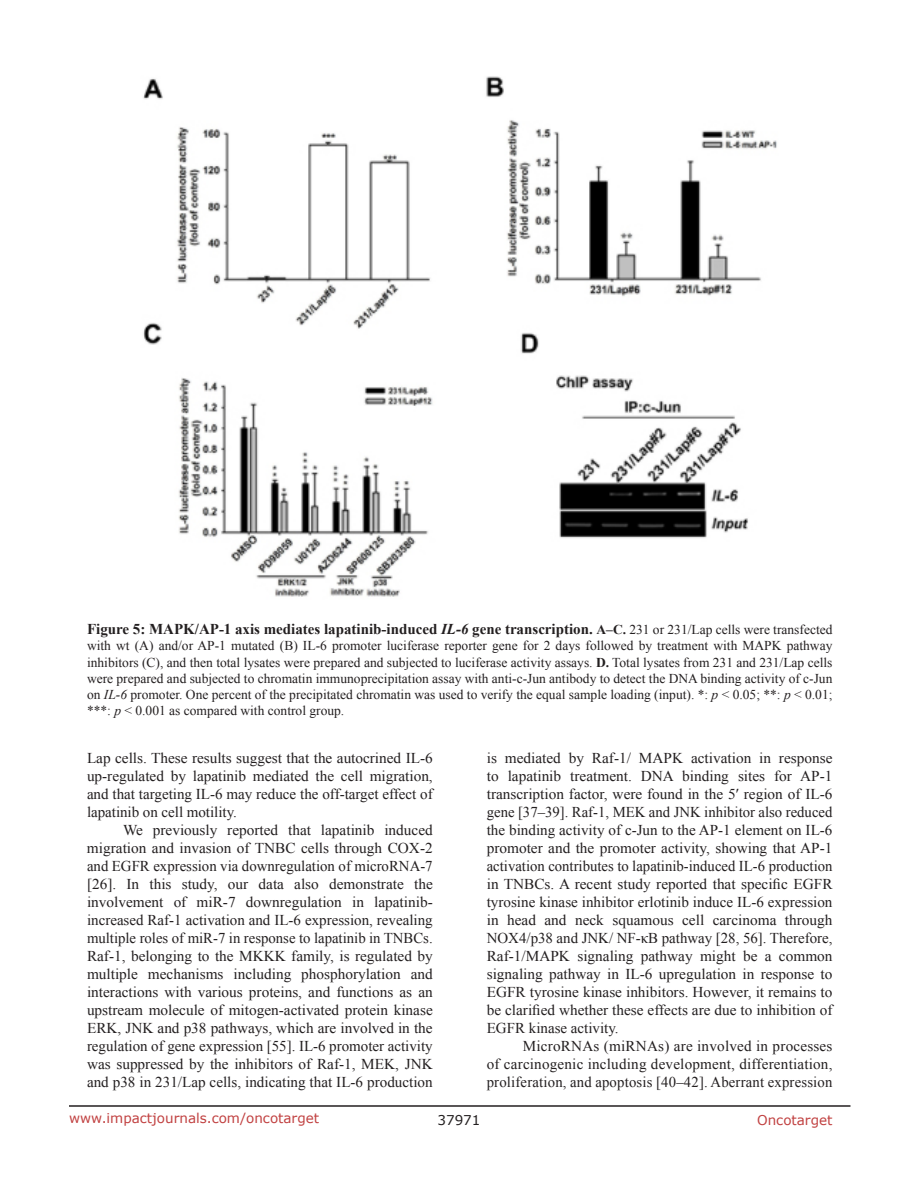
<style>
.page{position:relative;width:918px;height:1188px;background:#fff}
.page>*{position:absolute;margin:0;border:0;box-sizing:border-box;transform-origin:0 0}
.t1{font:15px/18px "Times New Roman";color:#231f20;text-align:justify}
.t2{font:700 15px "Times New Roman";color:#231f20}
.t3{font:13.5px/16.2px "Times New Roman";color:#231f20;text-align:justify}
.t4{font:13.5px "Verdana";color:#c14141}
.t5{font:13.5px "Verdana";color:#231f20}
.s1{font-style:italic}
.s2{font-size:13.5px}
.s3{font-weight:400;font-size:13.5px}
.s4{font-weight:700}
</style>
<div class="page">
<hr style="left:69px;top:1105px;width:781px;height:2px;background:#231f20">
<img style="left:143px;top:76px;width:634px;height:521px">
<p class="t2" style="left:87px;top:619px;width:747px">Figure 5: MAPK/AP-1 axis mediates lapatinib-induced <span class="s1">IL-6</span> gene transcription. <span class="s2">A–C.</span> <span class="s3">231 or 231/Lap cells were transfected</span></p>
<p class="t3" style="left:87px;top:638px;width:747px">with wt (A) and/or AP-1 mutated (B) IL-6 promoter luciferase reporter gene for 2 days followed by treatment with MAPK pathway inhibitors (C), and then total lysates were prepared and subjected to luciferase activity assays. <span class="s4">D.</span> Total lysates from 231 and 231/Lap cells were prepared and subjected to chromatin immunoprecipitation assay with anti-c-Jun antibody to detect the DNA binding activity of c-Jun on <span class="s1">IL-6</span> promoter. One percent of the precipitated chromatin was used to verify the equal sample loading (input). *: <span class="s1">p</span> &lt; 0.05; **: <span class="s1">p</span> &lt; 0.01; ***: <span class="s1">p</span> &lt; 0.001 as compared with control group.</p>
<p class="t1" style="left:87px;top:749px;width:347px">Lap cells. These results suggest that the autocrined IL-6 up-regulated by lapatinib mediated the cell migration, and that targeting IL-6 may reduce the off-target effect of lapatinib on cell motility.</p>
<p class="t1" style="left:87px;top:821px;width:347px;text-indent:36px">We previously reported that lapatinib induced migration and invasion of TNBC cells through COX-2 and EGFR expression via downregulation of microRNA-7 [26]. In this study, our data also demonstrate the involvement of miR-7 downregulation in lapatinib&shy;increased Raf-1 activation and IL-6 expression, revealing multiple roles of miR-7 in response to lapatinib in TNBCs.<br>Raf-1, belonging to the MKKK family, is regulated by multiple mechanisms including phosphorylation and interactions with various proteins, and functions as an upstream molecule of mitogen-activated protein kinase ERK, JNK and p38 pathways, which are involved in the regulation of gene expression [55]. IL-6 promoter activity was suppressed by the inhibitors of Raf-1, MEK, JNK and p38 in 231/Lap cells, indicating that IL-6 production</p>
<p class="t1" style="left:487px;top:749px;width:347px">is mediated by Raf-1/ MAPK activation in response to lapatinib treatment. DNA binding sites for AP-1 transcription factor, were found in the 5′ region of IL-6 gene [37–39]. Raf-1, MEK and JNK inhibitor also reduced the binding activity of c-Jun to the AP-1 element on IL-6 promoter and the promoter activity, showing that AP-1 activation contributes to lapatinib-induced IL-6 production in TNBCs. A recent study reported that specific EGFR tyrosine kinase inhibitor erlotinib induce IL-6 expression in head and neck squamous cell carcinoma through NOX4/p38 and JNK/ NF-κB pathway [28, 56]. Therefore, Raf-1/MAPK signaling pathway might be a common signaling pathway in IL-6 upregulation in response to EGFR tyrosine kinase inhibitors. However, it remains to be clarified whether these effects are due to inhibition of EGFR kinase activity.</p>
<p class="t1" style="left:487px;top:1037px;width:347px;text-indent:36px">MicroRNAs (miRNAs) are involved in processes of carcinogenic including development, differentiation, proliferation, and apoptosis [40–42]. Aberrant expression</p>
<p class="t4" style="left:69px;top:1109px;width:252px">www.impactjournals.com/oncotarget</p>
<p class="t5" style="left:438px;top:1111px;width:44px">37971</p>
<p class="t4" style="left:757px;top:1111px;width:77px">Oncotarget</p>
</div>
